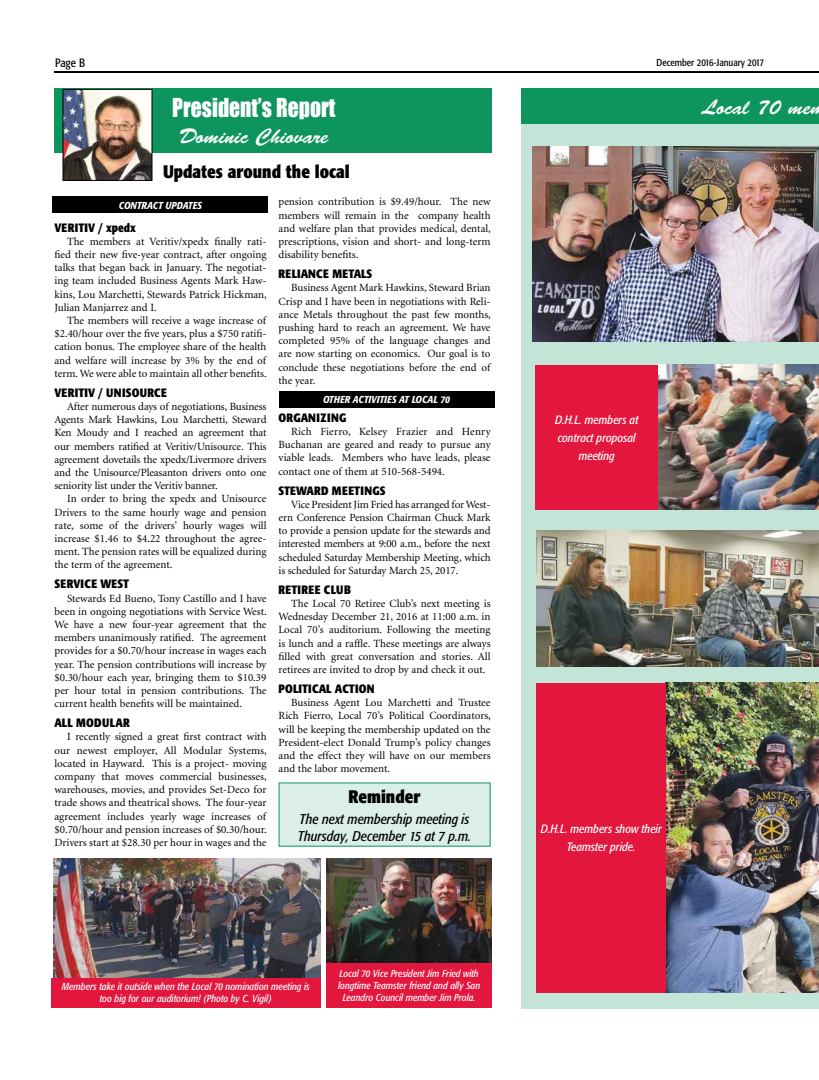
<style>
.page{position:relative;width:819px;height:1080px;background:#fff}
.page>*{position:absolute;margin:0;border:0;box-sizing:border-box;transform-origin:0 0}
.t1{font:24px "Impact";color:#fff;scale:.9 1}
.t2{font:21px "Brush Script Std";color:#fff}
.t3{font:700 condensed 18px "Formata";color:#000}
.t4{font:italic condensed 14px/16.8px "Formata";color:#000}
.t5{font:700 condensed 12px "Formata";letter-spacing:.01em;color:#000}
.t6{font:italic condensed 12px/18px "Formata";color:#fff;text-align:center}
.t7{font:condensed 12px "Formata";color:#000}
.t8{font:11px/13.2px "Minion";color:#000;text-align:justify}
.t9{font:italic condensed 10.1px/12.1px "Formata";color:#fff;text-align:center}
.t10{font:italic condensed 10px/12px "Formata";color:#fff;text-align:center}
.t11{font:italic 500 condensed 10px "Formata";color:#fff}
.t12{font:condensed 10px "Formata";color:#000}
</style>
<div class="page">
<div style="left:521px;top:124px;width:298px;height:884px;background:#c3e5d7"></div>
<hr style="left:54px;top:71px;width:765px;height:2px;background:#000">
<div style="left:54px;top:88px;width:438px;height:65px;background:#0e955e"></div>
<img style="left:64px;top:91px;width:86px;height:88px">
<div style="left:62px;top:89px;width:90px;height:92px;border:1px solid #000"></div>
<div style="left:521px;top:89px;width:298px;height:35px;background:#0e955e"></div>
<div style="left:279px;top:783px;width:211px;height:63px;background:#dbefe7"></div>
<div style="left:52px;top:196px;width:216px;height:17px;background:#000"></div>
<div style="left:279px;top:391px;width:215px;height:17px;background:#000"></div>
<img style="left:537px;top:530px;width:282px;height:136px">
<img style="left:533px;top:146px;width:286px;height:196px">
<img style="left:658px;top:365px;width:161px;height:145px">
<img style="left:666px;top:683px;width:153px;height:310px">
<div style="left:535px;top:365px;width:123px;height:145px;background:#e3173e"></div>
<div style="left:537px;top:683px;width:129px;height:310px;background:#e3173e"></div>
<img style="left:54px;top:858px;width:267px;height:121px">
<div style="left:51px;top:979px;width:270px;height:29px;background:#e3173e"></div>
<img style="left:326px;top:858px;width:166px;height:106px">
<div style="left:326px;top:964px;width:166px;height:44px;background:#e3173e"></div>
<p class="t7" style="left:55px;top:56px;width:32px">Page B</p>
<p class="t12" style="left:657px;top:57px;width:109px">December 2016-January 2017</p>
<h1 class="t1" style="left:172px;top:89px;width:183px">President’s Report</h1>
<h2 class="t2" style="left:179px;top:124px;width:151px">Dominic Chiovare</h2>
<h3 class="t3" style="left:163px;top:161px;width:188px">Updates around the local</h3>
<p class="t11" style="left:119px;top:199px;width:85px">CONTRACT UPDATES</p>
<p class="t5" style="left:54px;top:220px;width:83px">VERITIV / xpedx</p>
<p class="t8" style="left:54px;top:235px;width:214px;text-indent:13px">The members at Veritiv/xpedx finally rati&shy;fied their new five-year contract, after ongoing talks that began back in January. The negotiat&shy;ing team included Business Agents Mark Haw&shy;kins, Lou Marchetti, Stewards Patrick Hickman, Julian Manjarrez and I.</p>
<p class="t8" style="left:54px;top:314px;width:214px;text-indent:13px">The members will receive a wage increase of $2.40/hour over the five years, plus a $750 ratifi&shy;cation bonus. The employee share of the health and welfare will increase by 3% by the end of term. We were able to maintain all other benefits.</p>
<p class="t5" style="left:54px;top:385px;width:114px">VERITIV / UNISOURCE</p>
<p class="t8" style="left:54px;top:400px;width:214px;text-indent:13px">After numerous days of negotiations, Business Agents Mark Hawkins, Lou Marchetti, Steward Ken Moudy and I reached an agreement that our members ratified at Veritiv/Unisource. This agreement dovetails the xpedx/Livermore drivers and the Unisource/Pleasanton drivers onto one seniority list under the Veritiv banner.</p>
<p class="t8" style="left:54px;top:493px;width:214px;text-indent:13px">In order to bring the xpedx and Unisource Drivers to the same hourly wage and pension rate, some of the drivers’ hourly wages will increase $1.46 to $4.22 throughout the agree&shy;ment. The pension rates will be equalized during the term of the agreement.</p>
<p class="t5" style="left:54px;top:577px;width:76px">SERVICE WEST</p>
<p class="t8" style="left:54px;top:592px;width:214px;text-indent:13px">Stewards Ed Bueno, Tony Castillo and I have been in ongoing negotiations with Service West.<br>We have a new four-year agreement that the members unanimously ratified. The agreement provides for a $0.70/hour increase in wages each year. The pension contributions will increase by $0.30/hour each year, bringing them to $10.39 per hour total in pension contributions. The current health benefits will be maintained.</p>
<p class="t5" style="left:54px;top:715px;width:77px">ALL MODULAR</p>
<p class="t8" style="left:54px;top:731px;width:214px;text-indent:13px">I recently signed a great first contract with our newest employer, All Modular Systems, located in Hayward. This is a project- moving company that moves commercial businesses, warehouses, movies, and provides Set-Deco for trade shows and theatrical shows. The four-year agreement includes yearly wage increases of $0.70/hour and pension increases of $0.30/hour.<br>Drivers start at $28.30 per hour in wages and the</p>
<p class="t8" style="left:279px;top:196px;width:214px">pension contribution is $9.49/hour. The new members will remain in the company health and welfare plan that provides medical, dental, prescriptions, vision and short- and long-term disability benefits.</p>
<p class="t5" style="left:279px;top:267px;width:95px">RELIANCE METALS</p>
<p class="t8" style="left:279px;top:282px;width:214px;text-indent:13px">Business Agent Mark Hawkins, Steward Brian Crisp and I have been in negotiations with Reli&shy;ance Metals throughout the past few months, pushing hard to reach an agreement. We have completed 95% of the language changes and are now starting on economics. Our goal is to conclude these negotiations before the end of the year.</p>
<p class="t5" style="left:279px;top:410px;width:69px">ORGANIZING</p>
<p class="t8" style="left:279px;top:425px;width:214px;text-indent:13px">Rich Fierro, Kelsey Frazier and Henry Buchanan are geared and ready to pursue any viable leads. Members who have leads, please contact one of them at 510-568-5494.</p>
<p class="t5" style="left:279px;top:483px;width:109px">STEWARD MEETINGS</p>
<p class="t8" style="left:279px;top:498px;width:214px;text-indent:13px">Vice President Jim Fried has arranged for West&shy;ern Conference Pension Chairman Chuck Mark to provide a pension update for the stewards and interested members at 9:00 a.m., before the next scheduled Saturday Membership Meeting, which is scheduled for Saturday March 25, 2017.</p>
<p class="t5" style="left:279px;top:582px;width:74px">RETIREE CLUB</p>
<p class="t8" style="left:279px;top:597px;width:214px;text-indent:13px">The Local 70 Retiree Club’s next meeting is Wednesday December 21, 2016 at 11:00 a.m. in Local 70’s auditorium. Following the meeting is lunch and a raffle. These meetings are always filled with great conversation and stories. All retirees are invited to drop by and check it out.</p>
<p class="t5" style="left:279px;top:681px;width:98px">POLITICAL ACTION</p>
<p class="t8" style="left:279px;top:697px;width:214px;text-indent:13px">Business Agent Lou Marchetti and Trustee Rich Fierro, Local 70’s Political Coordinators, will be keeping the membership updated on the President-elect Donald Trump’s policy changes and the effect they will have on our members and the labor movement.</p>
<h3 class="t3" style="left:349px;top:785px;width:73px">Reminder</h3>
<p class="t4" style="left:298px;top:811px;width:175px">The next membership meeting is<br>Thursday, December 15 at 7 p.m.</p>
<p class="t11" style="left:323px;top:394px;width:128px">OTHER ACTIVITIES AT LOCAL 70</p>
<p class="t9" style="left:62px;top:980px;width:250px">Members take it outside when the Local 70 nomination meeting is too big for our auditorium! (Photo by C. Vigil)</p>
<p class="t10" style="left:338px;top:968px;width:144px">Local 70 Vice President Jim Fried with longtime Teamster friend and ally San<br>Leandro Council member Jim Prola.</p>
<h2 class="t2" style="left:702px;top:95px;width:125px">Local 70 mem</h2>
<p class="t6" style="left:555px;top:410px;width:85px">D.H.L. members at contract proposal meeting</p>
<p class="t6" style="left:541px;top:820px;width:123px">D.H.L. members show their<br>Teamster pride.</p>
</div>
